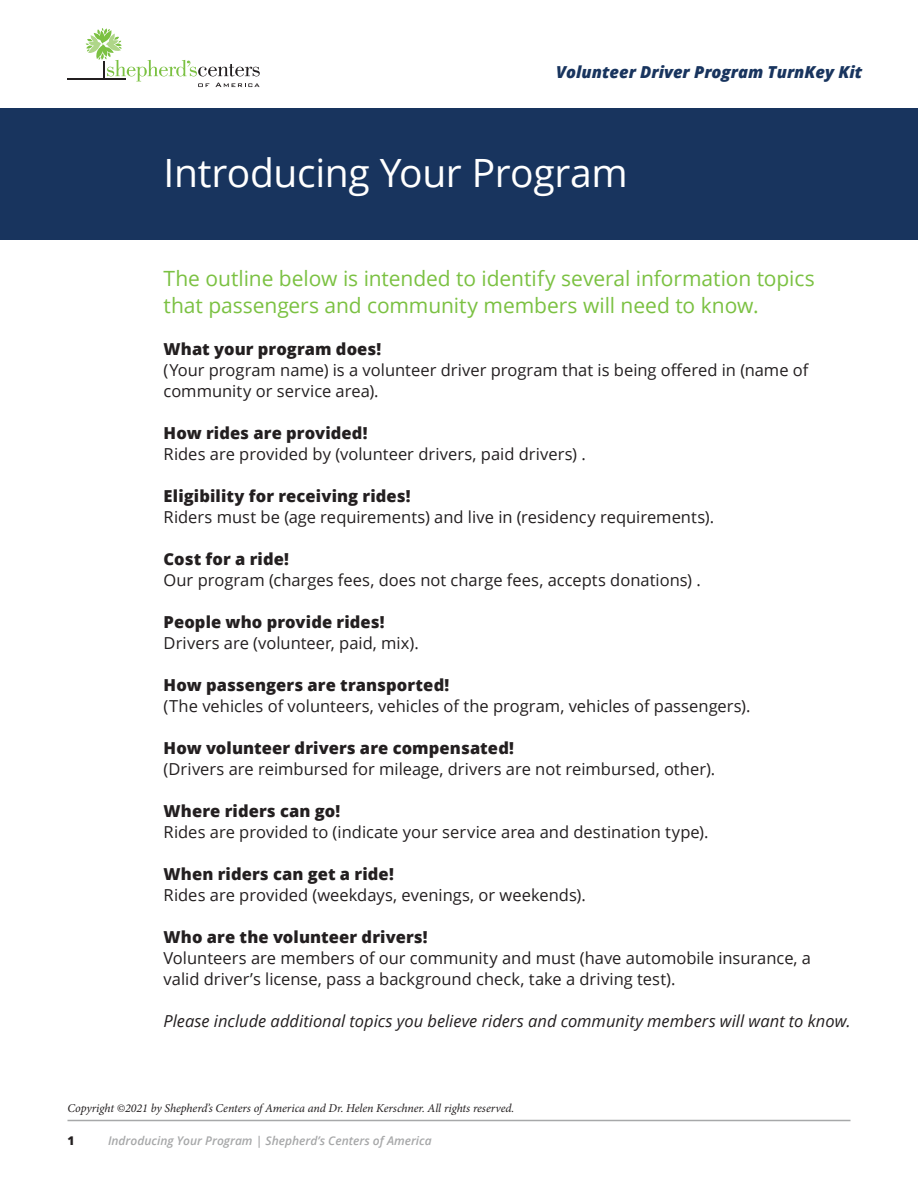
<style>
.page{position:relative;width:918px;height:1188px;background:#fff}
.page>*{position:absolute;margin:0;border:0;box-sizing:border-box;transform-origin:0 0}
.t1{font:39px "Open Sans";letter-spacing:-.01em;color:#fff}
.t2{font:21px/27px "Open Sans";letter-spacing:-.005em;color:#7bc142}
.t3{font:16.5px/21px "Open Sans";color:#231f20}
.t4{font:800 16.5px "Open Sans";letter-spacing:.005em;color:#231f20}
.t5{font:italic 16.5px "Open Sans";color:#231f20}
.t6{font:italic 800 16.5px "Open Sans";color:#18345e}
.t7{font:italic 12px "Minion Pro";letter-spacing:-.005em;color:#231f20}
.t8{font:italic 600 12px "Open Sans";color:#a7a8a9}
.t9{font:800 12px "Open Sans";color:#231f20}
</style>
<div class="page">
<hr style="left:68px;top:1120px;width:782px;height:1px;background:#a7a8a9">
<div style="left:0;top:109px;width:918px;height:131px;background:#18345e"></div>
<hr style="left:68px;top:79px;width:58px;height:1px;background:#231f20">
<svg style="left:86px;top:28px;width:174px;height:59px"></svg>
<p class="t6" style="left:556px;top:59px;width:308px">Volunteer Driver Program TurnKey Kit</p>
<h1 class="t1" style="left:164px;top:146px;width:466px">Introducing Your Program</h1>
<p class="t2" style="left:164px;top:264px;width:653px">The outline below is intended to identify several information topics that passengers and community members will need to know.</p>
<p class="t4" style="left:164px;top:337px;width:219px">What your program does!</p>
<p class="t3" style="left:164px;top:359px;width:646px">(Your program name) is a volunteer driver program that is being offered in (name of community or service area).</p>
<p class="t4" style="left:164px;top:421px;width:206px">How rides are provided!</p>
<p class="t3" style="left:164px;top:443px;width:424px">Rides are provided by (volunteer drivers, paid drivers) .</p>
<p class="t4" style="left:164px;top:484px;width:249px">Eligibility for receiving rides!</p>
<p class="t3" style="left:164px;top:506px;width:552px">Riders must be (age requirements) and live in (residency requirements).</p>
<p class="t4" style="left:164px;top:547px;width:127px">Cost for a ride!</p>
<p class="t3" style="left:164px;top:569px;width:539px">Our program (charges fees, does not charge fees, accepts donations) .</p>
<p class="t4" style="left:164px;top:610px;width:223px">People who provide rides!</p>
<p class="t3" style="left:164px;top:632px;width:257px">Drivers are (volunteer, paid, mix).</p>
<p class="t4" style="left:164px;top:673px;width:287px">How passengers are transported!</p>
<p class="t3" style="left:164px;top:695px;width:588px">(The vehicles of volunteers, vehicles of the program, vehicles of passengers).</p>
<p class="t4" style="left:164px;top:736px;width:352px">How volunteer drivers are compensated!</p>
<p class="t3" style="left:164px;top:758px;width:553px">(Drivers are reimbursed for mileage, drivers are not reimbursed, other).</p>
<p class="t4" style="left:164px;top:799px;width:178px">Where riders can go!</p>
<p class="t3" style="left:164px;top:821px;width:547px">Rides are provided to (indicate your service area and destination type).</p>
<p class="t4" style="left:164px;top:862px;width:232px">When riders can get a ride!</p>
<p class="t3" style="left:164px;top:884px;width:424px">Rides are provided (weekdays, evenings, or weekends).</p>
<p class="t4" style="left:164px;top:924px;width:266px">Who are the volunteer drivers!</p>
<p class="t3" style="left:164px;top:947px;width:649px">Volunteers are members of our community and must (have automobile insurance, a valid driver’s license, pass a background check, take a driving test).</p>
<p class="t5" style="left:164px;top:1010px;width:688px">Please include additional topics you believe riders and community members will want to know.</p>
<p class="t7" style="left:68px;top:1100px;width:448px">Copyright ©2021 by Shepherd’s Centers of America and Dr. Helen Kerschner. All rights reserved.</p>
<p class="t9" style="left:68px;top:1132px;width:9px">1</p>
<p class="t8" style="left:108px;top:1133px;width:325px">Indroducing Your Program | Shepherd’s Centers of America</p>
</div>
